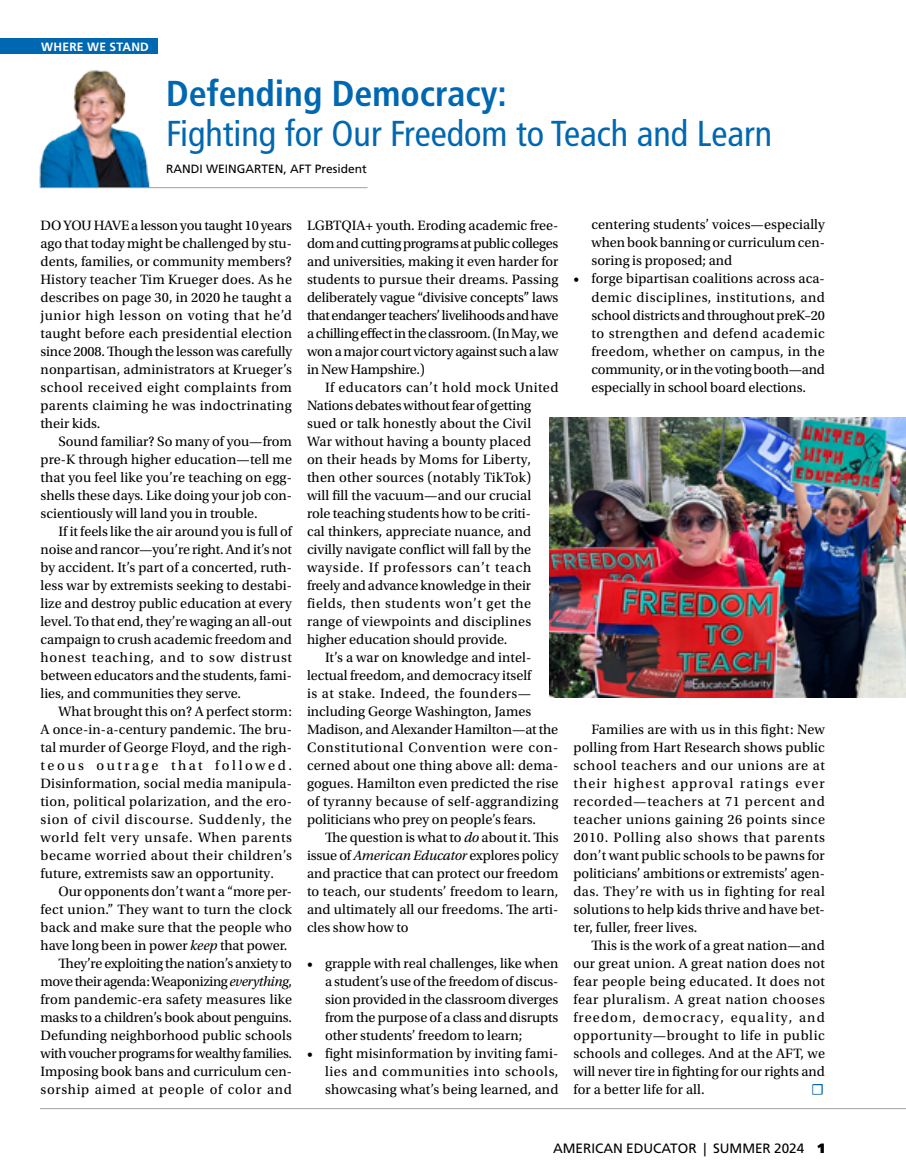
<style>
.page{position:relative;width:906px;height:1176px;background:#fff}
.page>*{position:absolute;margin:0;border:0;box-sizing:border-box;transform-origin:0 0}
.t1{font:condensed 36px "Frutiger LT Std";color:#0067b1}
.t2{font:700 condensed 36px "Frutiger LT Std";color:#0067b1}
.t3{font:14.25px/18px "Utopia Std";color:#000;text-align:justify}
.t4{font:14.25px "Utopia Std";letter-spacing:.02em;color:#000}
.t5{font:14.25px "Utopia Std";letter-spacing:.045em;color:#000}
.t6{font:14.25px "Utopia Std";letter-spacing:.035em;color:#000}
.t7{font:14.25px "Utopia Std";letter-spacing:-.025em;color:#000}
.t8{font:14.25px "Utopia Std";letter-spacing:-.02em;color:#000}
.t9{font:14.25px "Utopia Std";letter-spacing:.025em;color:#000}
.t10{font:14.25px "Utopia Std";letter-spacing:.05em;color:#000}
.t11{font:14.25px "Utopia Std";letter-spacing:.03em;color:#000}
.t12{font:14.25px "Utopia Std";color:#0067b1}
.t13{font:13.5px "Frutiger LT Std";color:#000}
.t14{font:12px "Frutiger LT Std";color:#000}
.t15{font:700 12px "Frutiger LT Std";letter-spacing:.02em;color:#fff}
.s1{font-style:italic}
.s2{font-weight:900}
</style>
<div class="page">
<hr style="left:40px;top:1107px;width:865px;height:1px;background:#9fa1a4">
<div style="left:0;top:38px;width:158px;height:16px;background:#0067b1"></div>
<img style="left:39px;top:70px;width:111px;height:118px">
<hr style="left:40px;top:187px;width:327px;height:1px;background:#9fa1a4">
<img style="left:549px;top:417px;width:356px;height:280px">
<p class="t15" style="left:41px;top:39px;width:109px">WHERE WE STAND</p>
<h1 class="t2" style="left:166px;top:72px;width:342px">Defending Democracy:</h1>
<h1 class="t1" style="left:166px;top:113px;width:607px">Fighting for Our Freedom to Teach and Learn</h1>
<p class="t14" style="left:166px;top:162px;width:202px">RANDI WEINGARTEN, AFT President</p>
<p class="t3" style="left:40px;top:216px;width:253px">DO YOU HAVE a lesson you taught 10 years ago that today might be challenged by stu&shy;dents, families, or community members?<br>History teacher Tim Krueger does. As he describes on page 30, in 2020 he taught a junior high lesson on voting that he’d taught before each presidential election since 2008. Though the lesson was carefully nonpartisan, administrators at Krueger’s school received eight complaints from parents claiming he was indoctrinating their kids.</p>
<p class="t3" style="left:40px;top:432px;width:253px;text-indent:18px">Sound familiar? So many of you—from pre-K through higher education—tell me that you feel like you’re teaching on egg&shy;shells these days. Like doing your job con&shy;scientiously will land you in trouble.</p>
<p class="t3" style="left:40px;top:522px;width:253px;text-indent:18px">If it feels like the air around you is full of noise and rancor—you’re right. And it’s not by accident. It’s part of a concerted, ruth&shy;less war by extremists seeking to destabi&shy;lize and destroy public education at every level. To that end, they’re waging an all-out campaign to crush academic freedom and honest teaching, and to sow distrust between educators and the students, fami&shy;lies, and communities they serve.</p>
<p class="t3" style="left:40px;top:702px;width:253px;text-indent:18px">What brought this on? A perfect storm:<br>A once-in-a-century pandemic. The bru&shy;tal murder of George Floyd, and the righ&shy;teous outrage that followed.<br>Disinformation, social media manipula&shy;tion, political polarization, and the ero&shy;sion of civil discourse. Suddenly, the world felt very unsafe. When parents became worried about their children’s future, extremists saw an opportunity.</p>
<p class="t3" style="left:58px;top:882px;width:235px">Our opponents don’t want a “more per-</p>
<p class="t4" style="left:40px;top:901px;width:253px">fect union.” They want to turn the clock</p>
<p class="t3" style="left:40px;top:918px;width:253px">back and make sure that the people who</p>
<p class="t3" style="left:40px;top:936px;width:248px">have long been in power <span class="s1">keep</span> that power.</p>
<p class="t3" style="left:58px;top:954px;width:235px">They’re exploiting the nation’s anxiety to</p>
<p class="t7" style="left:41px;top:973px;width:253px">move their agenda: Weaponizing <span class="s1">everything</span>,</p>
<p class="t3" style="left:41px;top:990px;width:253px">from pandemic-era safety measures like</p>
<p class="t3" style="left:41px;top:1008px;width:253px">masks to a children’s book about penguins.</p>
<p class="t3" style="left:41px;top:1026px;width:253px">Defunding neighborhood public schools</p>
<p class="t8" style="left:41px;top:1045px;width:253px">with voucher programs for wealthy families.</p>
<p class="t3" style="left:41px;top:1062px;width:253px">Imposing book bans and curriculum cen-</p>
<p class="t5" style="left:41px;top:1081px;width:253px">sorship aimed at people of color and</p>
<p class="t3" style="left:307px;top:216px;width:253px">LGBTQIA+ youth. Eroding academic free&shy;dom and cutting programs at public colleges and universities, making it even harder for students to pursue their dreams. Passing deliberately vague “divisive concepts” laws that endanger teachers’ livelihoods and have a chilling effect in the classroom. (In May, we won a major court victory against such a law in New Hampshire.)</p>
<p class="t11" style="left:325px;top:379px;width:235px">If educators can’t hold mock United</p>
<p class="t3" style="left:307px;top:396px;width:225px">Nations debates without fear of getting</p>
<p class="t3" style="left:307px;top:414px;width:226px">sued or talk honestly about the Civil</p>
<p class="t3" style="left:307px;top:432px;width:226px">War without having a bounty placed</p>
<p class="t3" style="left:307px;top:450px;width:225px">on their heads by Moms for Liberty,</p>
<p class="t3" style="left:307px;top:468px;width:226px">then other sources (notably TikTok)</p>
<p class="t3" style="left:307px;top:486px;width:226px">will fill the vacuum—and our crucial</p>
<p class="t3" style="left:307px;top:504px;width:225px">role teaching students how to be criti-</p>
<p class="t3" style="left:307px;top:522px;width:226px">cal thinkers, appreciate nuance, and</p>
<p class="t3" style="left:307px;top:540px;width:226px">civilly navigate conflict will fall by the</p>
<p class="t5" style="left:307px;top:559px;width:226px">wayside. If professors can’t teach</p>
<p class="t3" style="left:307px;top:576px;width:225px">freely and advance knowledge in their</p>
<p class="t6" style="left:307px;top:595px;width:226px">fields, then students won’t get the</p>
<p class="t4" style="left:307px;top:613px;width:226px">range of viewpoints and disciplines</p>
<p class="t3" style="left:307px;top:630px;width:202px">higher education should provide.</p>
<p class="t3" style="left:325px;top:648px;width:208px">It’s a war on knowledge and intel-</p>
<p class="t3" style="left:307px;top:666px;width:225px">lectual freedom, and democracy itself</p>
<p class="t6" style="left:307px;top:685px;width:226px">is at stake. Indeed, the founders—</p>
<p class="t3" style="left:307px;top:702px;width:226px">including George Washington, James</p>
<p class="t3" style="left:307px;top:720px;width:253px">Madison, and Alexander Hamilton—at the</p>
<p class="t10" style="left:307px;top:739px;width:253px">Constitutional Convention were con-</p>
<p class="t3" style="left:307px;top:756px;width:253px">cerned about one thing above all: dema-</p>
<p class="t3" style="left:307px;top:774px;width:253px">gogues. Hamilton even predicted the rise</p>
<p class="t9" style="left:307px;top:793px;width:253px">of tyranny because of self-aggrandizing</p>
<p class="t3" style="left:307px;top:810px;width:230px">politicians who prey on people’s fears.</p>
<p class="t3" style="left:325px;top:828px;width:235px">The question is what to <span class="s1">do</span> about it. This</p>
<p class="t3" style="left:307px;top:846px;width:253px">issue of <span class="s1">American Educator</span> explores policy</p>
<p class="t3" style="left:307px;top:864px;width:253px">and practice that can protect our freedom</p>
<p class="t3" style="left:307px;top:882px;width:253px">to teach, our students’ freedom to learn,</p>
<p class="t3" style="left:307px;top:900px;width:253px">and ultimately all our freedoms. The arti-</p>
<p class="t3" style="left:307px;top:918px;width:103px">cles show how to</p>
<p class="t3" style="left:325px;top:954px;width:235px;text-indent:-18px">• grapple with real challenges, like when a student’s use of the freedom of discus&shy;sion provided in the classroom diverges from the purpose of a class and disrupts other students’ freedom to learn;</p>
<p class="t3" style="left:325px;top:1044px;width:235px;text-indent:-18px">• fight misinformation by inviting fami&shy;lies and communities into schools, showcasing what’s being learned, and</p>
<p class="t3" style="left:591px;top:216px;width:235px">centering students’ voices—especially when book banning or curriculum cen&shy;soring is proposed; and</p>
<p class="t3" style="left:591px;top:270px;width:235px;text-indent:-18px">• forge bipartisan coalitions across aca&shy;demic disciplines, institutions, and school districts and throughout preK–20 to strengthen and defend academic freedom, whether on campus, in the community, or in the voting booth—and especially in school board elections.</p>
<p class="t3" style="left:573px;top:720px;width:253px;text-indent:18px">Families are with us in this fight: New polling from Hart Research shows public school teachers and our unions are at their highest approval ratings ever recorded—teachers at 71 percent and teacher unions gaining 26 points since 2010. Polling also shows that parents don’t want public schools to be pawns for politicians’ ambitions or extremists’ agen&shy;das. They’re with us in fighting for real solutions to help kids thrive and have bet&shy;ter, fuller, freer lives.</p>
<p class="t3" style="left:573px;top:936px;width:253px;text-indent:18px">This is the work of a great nation—and our great union. A great nation does not fear people being educated. It does not fear pluralism. A great nation chooses freedom, democracy, equality, and opportunity—brought to life in public schools and colleges. And at the AFT, we will never tire in fighting for our rights and for a better life for all.</p>
<p class="t12" style="left:810px;top:1081px;width:15px">☐</p>
<p class="t13" style="left:552px;top:1139px;width:273px">AMERICAN EDUCATOR | SUMMER 2024 <span class="s2">1</span></p>
</div>
